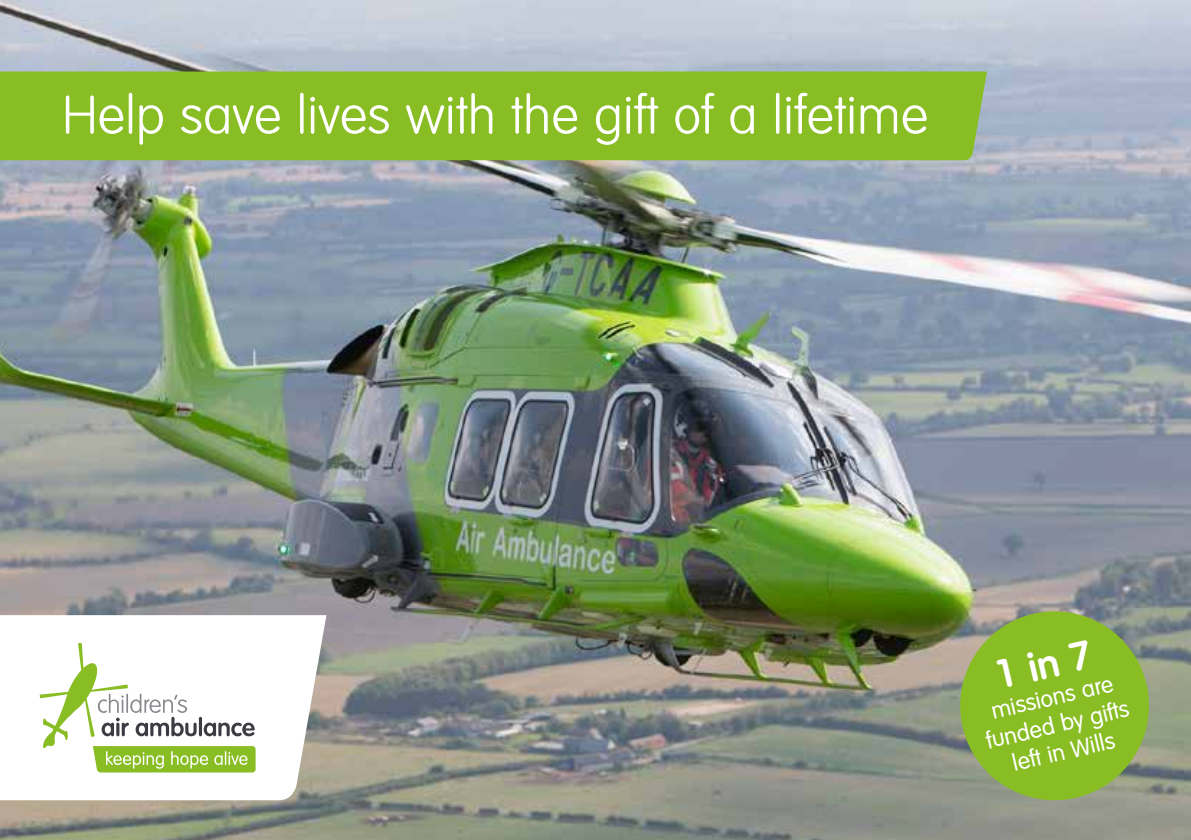
<style>
.page{position:relative;width:1191px;height:840px;background:#fff}
.page>*{position:absolute;margin:0;border:0;box-sizing:border-box;transform-origin:0 0}
.t1{font:300 52px "Volkswagen Serial";color:#fff}
.t2{font:700 39.2px "Volkswagen Serial";color:#fff}
.t3{font:23.2px/27.8px "Volkswagen Serial";color:#fff;text-align:center}
</style>
<div class="page">
<img style="left:0;top:0;width:1191px;height:839px">
<svg style="left:0;top:614px;width:326px;height:185px"></svg>
<div style="left:0;top:71px;width:987px;height:89px;background:#89bd24"></div>
<svg style="left:40px;top:642px;width:216px;height:130px"></svg>
<svg style="left:951px;top:601px;width:207px;height:208px;background:#8caf47"></svg>
<h1 class="t1" style="left:62px;top:85px;width:867px">Help save lives with the gift of a lifetime</h1>
<h2 class="t2" style="left:990px;top:652px;width:100px;rotate:-13deg">1 in 7</h2>
<p class="t3" style="left:976px;top:699px;width:148px;rotate:-13deg">missions are funded by gifts left in Wills</p>
</div>
